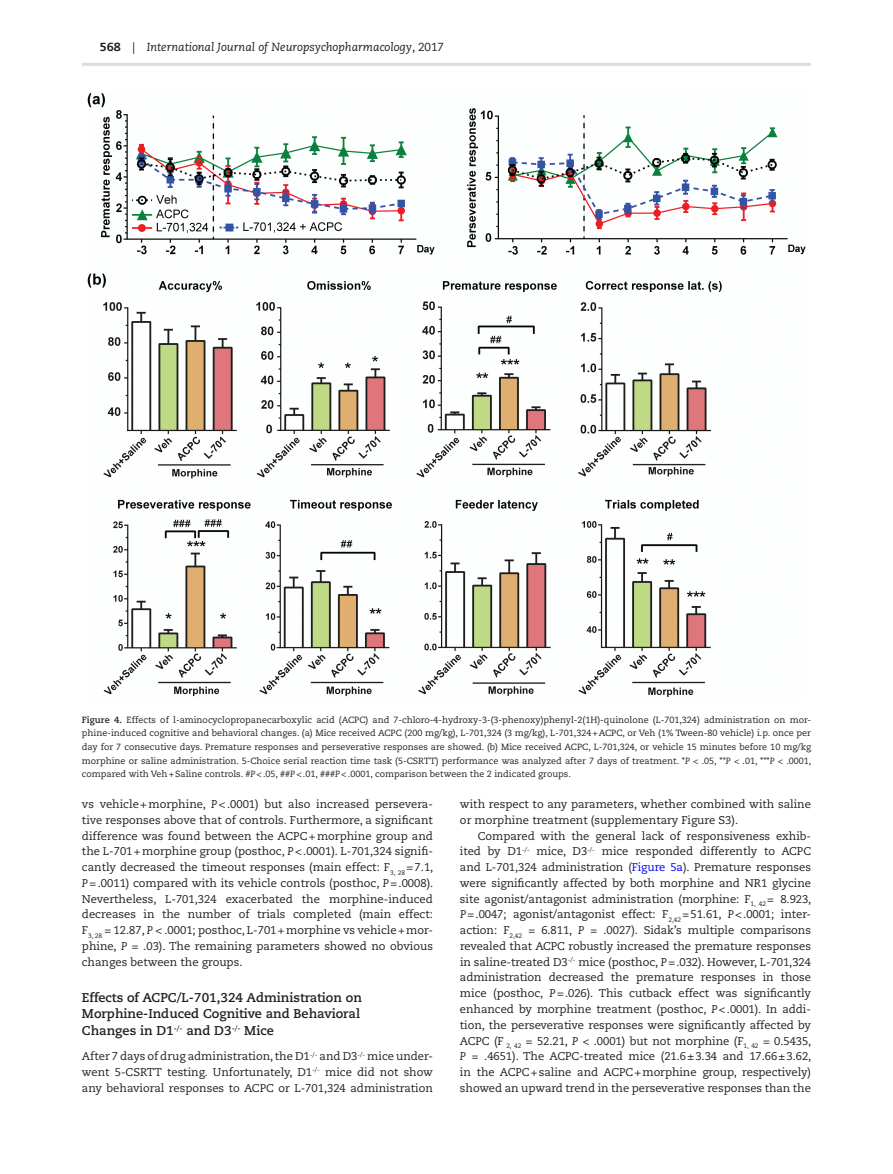
<style>
.page{position:relative;width:893px;height:1174px;background:#fff}
.page>*{position:absolute;margin:0;border:0;box-sizing:border-box;transform-origin:0 0}
.t1{font:700 12.75px/16.5px "Caecilia LT Std";color:#231f20}
.t2{font:italic 11.7px "Caecilia LT Std";color:#231f20}
.t3{font:11.25px/15.8px "Caecilia LT Std";color:#231f20;text-align:justify}
.t4{font:9px/13.5px "Caecilia LT Std";color:#231f20;text-align:justify}
.s1{font-weight:800;font-style:normal}
.s2{font-style:normal}
.s3{font-weight:700}
.s4{font-style:italic}
.s5{color:#00f}
</style>
<div class="page">
<hr style="left:82px;top:63px;width:729px;height:3px;background:#dcdddf">
<img style="left:87px;top:93px;width:719px;height:604px">
<p class="t2" style="left:100px;top:40px;width:346px"><span class="s1">568</span> <span class="s2">|</span> International Journal of Neuropsychopharmacology<span class="s2">, 2017</span></p>
<p class="t4" style="left:82px;top:713px;width:731px"><span class="s3">Figure 4.</span> Effects of l-aminocyclopropanecarboxylic acid (ACPC) and 7-chloro-4-hydroxy-3-(3-phenoxy)phenyl-2(1H)-quinolone (L-701,324) administration on mor&shy;phine-induced cognitive and behavioral changes. (a) Mice received ACPC (200 mg/kg), L-701,324 (3 mg/kg), L-701,324+ACPC, or Veh (1% Tween-80 vehicle) i.p. once per day for 7 consecutive days. Premature responses and perseverative responses are showed. (b) Mice received ACPC, L-701,324, or vehicle 15 minutes before 10 mg/kg morphine or saline administration. 5-Choice serial reaction time task (5-CSRTT) performance was analyzed after 7 days of treatment. *<span class="s4">P</span> &lt; .05, **<span class="s4">P</span> &lt; .01, ***<span class="s4">P</span> &lt; .0001, compared with Veh+Saline controls. #<span class="s4">P</span>&lt;.05, ##<span class="s4">P</span>&lt;.01, ###<span class="s4">P</span>&lt;.0001, comparison between the 2 indicated groups.</p>
<p class="t3" style="left:82px;top:796px;width:353px">vs vehicle+morphine, <span class="s4">P</span>&lt;.0001) but also increased persevera&shy;tive responses above that of controls. Furthermore, a significant difference was found between the ACPC+morphine group and the L-701+morphine group (posthoc, <span class="s4">P</span>&lt;.0001). L-701,324 signifi&shy;cantly decreased the timeout responses (main effect: F<sub>3,</sub> <sub>28</sub> =7.1, <span class="s4">P</span>=.0011) compared with its vehicle controls (posthoc, <span class="s4">P</span>=.0008).<br>Nevertheless, L-701,324 exacerbated the morphine-induced decreases in the number of trials completed (main effect:<br>F<sub>3,</sub> <sub>28</sub> = 12.87, <span class="s4">P</span> &lt; .0001; posthoc, L-701+morphine vs vehicle+mor&shy;phine, <span class="s4">P</span> = .03). The remaining parameters showed no obvious changes between the groups.</p>
<p class="t1" style="left:82px;top:989px;width:281px">Effects of ACPC/L-701,324 Administration on<br>Morphine-Induced Cognitive and Behavioral<br>Changes in D1<sup>-/-</sup> and D3<sup>-/-</sup> Mice</p>
<p class="t3" style="left:82px;top:1048px;width:353px">After 7 days of drug administration, the D1<sup>-/-</sup> and D3<sup>-/-</sup> mice under&shy;went 5-CSRTT testing. Unfortunately, D1<sup>-/-</sup> mice did not show any behavioral responses to ACPC or L-701,324 administration</p>
<p class="t3" style="left:460px;top:796px;width:353px">with respect to any parameters, whether combined with saline or morphine treatment (supplementary Figure S3).</p>
<p class="t3" style="left:460px;top:828px;width:353px;text-indent:18px">Compared with the general lack of responsiveness exhib&shy;ited by D1<sup>-/-</sup> mice, D3<sup>-/-</sup> mice responded differently to ACPC and L-701,324 administration (<span class="s5">Figure 5a</span>). Premature responses were significantly affected by both morphine and NR1 glycine site agonist/antagonist administration (morphine: F<sub>1,</sub> <sub>42</sub> = 8.923, <span class="s4">P</span>=.0047; agonist/antagonist effect: F<sub>2,42</sub> =51.61, <span class="s4">P</span>&lt;.0001; inter&shy;action: F<sub>2,42</sub> = 6.811, <span class="s4">P</span> = .0027). Sidak’s multiple comparisons revealed that ACPC robustly increased the premature responses in saline-treated D3<sup>-/-</sup> mice (posthoc, <span class="s4">P</span>=.032). However, L-701,324 administration decreased the premature responses in those mice (posthoc, <span class="s4">P</span>=.026). This cutback effect was significantly enhanced by morphine treatment (posthoc, <span class="s4">P</span>&lt;.0001). In addi&shy;tion, the perseverative responses were significantly affected by ACPC (F <sub>2,</sub> <sub>42</sub> = 52.21, <span class="s4">P</span> &lt; .0001) but not morphine (F<sub>1,</sub> <sub>42</sub> = 0.5435, <span class="s4">P</span> = .4651). The ACPC-treated mice (21.6±3.34 and 17.66±3.62, in the ACPC+saline and ACPC+morphine group, respectively) showed an upward trend in the perseverative responses than the</p>
</div>
